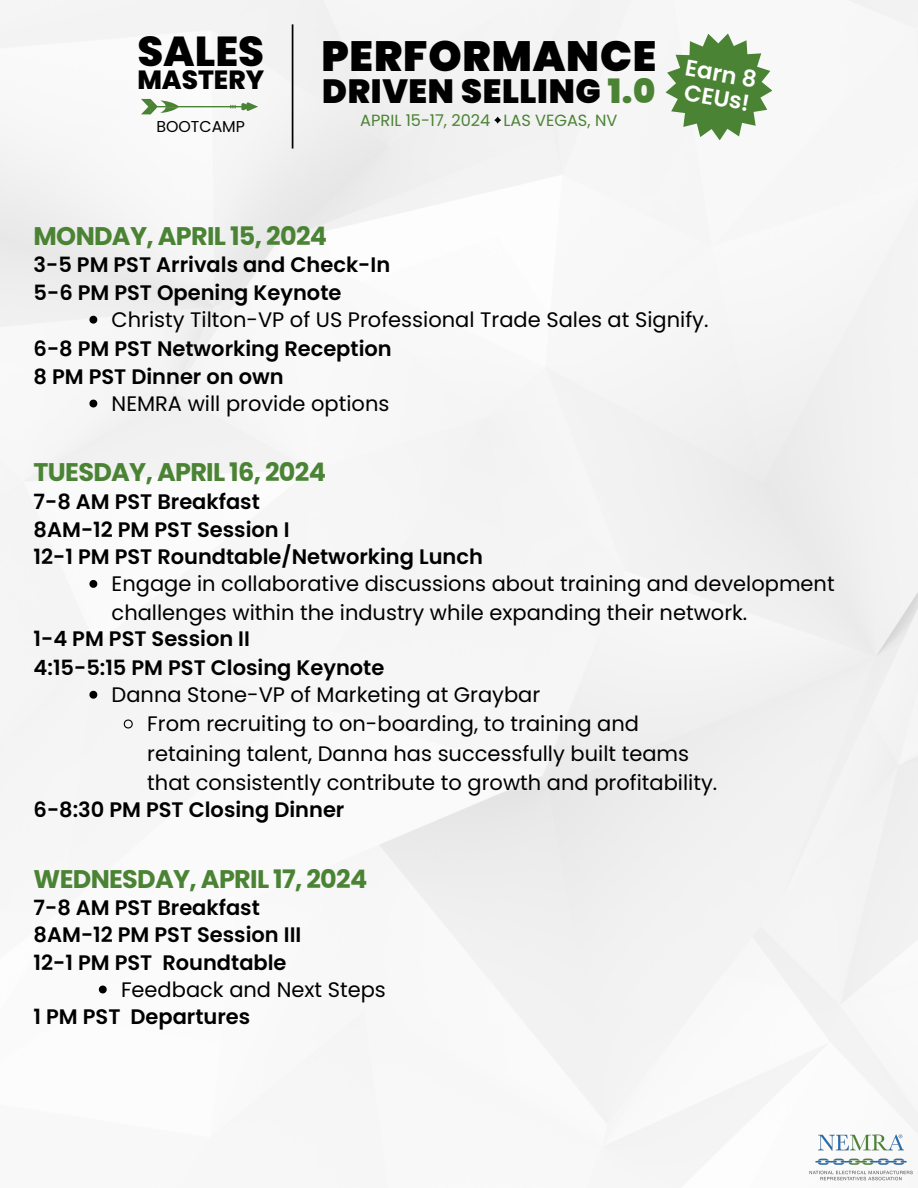
<style>
.page{position:relative;width:918px;height:1188px;background:#fff}
.page>*{position:absolute;margin:0;border:0;box-sizing:border-box;transform-origin:0 0}
.t1{font:900 42.3px "Poppins";letter-spacing:.02em;color:#000}
.t2{font:800 41.85px "Poppins";color:#000}
.t3{font:900 33.6px "Poppins";letter-spacing:.02em;color:#000}
.t4{font:800 26.25px "Poppins";color:#000}
.t5{font:700 25.5px "Poppins";letter-spacing:-.025em;color:#4b8334}
.t6{font:600 22.8px/24.2px "Poppins";color:#fff}
.t7{font:21px/29.2px "Poppins";color:#000}
.t8{font:600 21px "Poppins";color:#000}
.t9{font:16.2px "Poppins";color:#4b8334}
.t10{font:15.75px "Poppins";color:#000}
.s1{color:#4b8334}
</style>
<div class="page">
<img style="left:809px;top:1133px;width:104px;height:49px">
<svg style="left:89px;top:400px;width:8px;height:7px"></svg>
<svg style="left:99px;top:986px;width:8px;height:7px"></svg>
<svg style="left:89px;top:316px;width:8px;height:8px"></svg>
<svg style="left:89px;top:691px;width:8px;height:8px"></svg>
<svg style="left:123px;top:719px;width:11px;height:10px"></svg>
<svg style="left:89px;top:580px;width:8px;height:8px"></svg>
<svg style="left:666px;top:33px;width:106px;height:107px"></svg>
<hr style="left:292px;top:24px;width:1px;height:125px;background:#000">
<svg style="left:141px;top:99px;width:117px;height:15px"></svg>
<svg style="left:494px;top:117px;width:7px;height:7px"></svg>
<h4 class="t2" style="left:137px;top:22px;width:128px">SALES</h4>
<h3 class="t4" style="left:137px;top:61px;width:128px">MASTERY</h3>
<h4 class="t10" style="left:157px;top:116px;width:90px">BOOTCAMP</h4>
<h4 class="t1" style="left:321px;top:27px;width:336px">PERFORMANCE</h4>
<h4 class="t3" style="left:322px;top:67px;width:335px">DRIVEN SELLING <span class="s1">1.0</span></h4>
<p class="t9" style="left:360px;top:109px;width:259px">APRIL 15-17, 2024 LAS VEGAS, NV</p>
<p class="t6" style="left:688px;top:56px;width:74px;rotate:10deg">Earn 8<br>CEUs!</p>
<p class="t5" style="left:34px;top:218px;width:295px">MONDAY, APRIL 15, 2024</p>
<h3 class="t8" style="left:34px;top:250px;width:358px">3-5 PM PST Arrivals and Check-In</h3>
<h4 class="t8" style="left:34px;top:278px;width:309px">5-6 PM PST Opening Keynote</h4>
<h4 class="t7" style="left:112px;top:305px;width:598px">Christy Tilton-VP of US Professional Trade Sales at Signify.</h4>
<p class="t8" style="left:34px;top:334px;width:360px">6-8 PM PST Networking Reception</p>
<p class="t8" style="left:34px;top:362px;width:252px">8 PM PST Dinner on own</p>
<h1 class="t7" style="left:112px;top:389px;width:279px">NEMRA will provide options</h1>
<h4 class="t5" style="left:34px;top:454px;width:294px">TUESDAY, APRIL 16, 2024</h4>
<h4 class="t8" style="left:34px;top:487px;width:228px">7-8 AM PST Breakfast</h4>
<h4 class="t8" style="left:34px;top:515px;width:258px">8AM-12 PM PST Session I</h4>
<h4 class="t8" style="left:34px;top:542px;width:451px">12-1 PM PST Roundtable/Networking Lunch</h4>
<h4 class="t7" style="left:112px;top:569px;width:725px">Engage in collaborative discussions about training and development challenges within the industry while expanding their network.</h4>
<h5 class="t8" style="left:34px;top:624px;width:218px">1-4 PM PST Session II</h5>
<h4 class="t8" style="left:34px;top:653px;width:352px">4:15-5:15 PM PST Closing Keynote</h4>
<p class="t7" style="left:112px;top:680px;width:430px">Danna Stone-VP of Marketing at Graybar</p>
<h3 class="t7" style="left:147px;top:709px;width:571px">From recruiting to on-boarding, to training and retaining talent, Danna has successfully built teams that consistently contribute to growth and profitability.</h3>
<h4 class="t8" style="left:34px;top:795px;width:312px">6-8:30 PM PST Closing Dinner</h4>
<p class="t5" style="left:34px;top:861px;width:335px">WEDNESDAY, APRIL 17, 2024</p>
<h2 class="t8" style="left:34px;top:893px;width:228px">7-8 AM PST Breakfast</h2>
<p class="t8" style="left:34px;top:920px;width:269px">8AM-12 PM PST Session III</p>
<p class="t8" style="left:34px;top:947px;width:254px">12-1 PM PST Roundtable</p>
<h4 class="t7" style="left:121px;top:975px;width:266px">Feedback and Next Steps</h4>
<h3 class="t8" style="left:34px;top:1002px;width:218px">1 PM PST Departures</h3>
</div>
